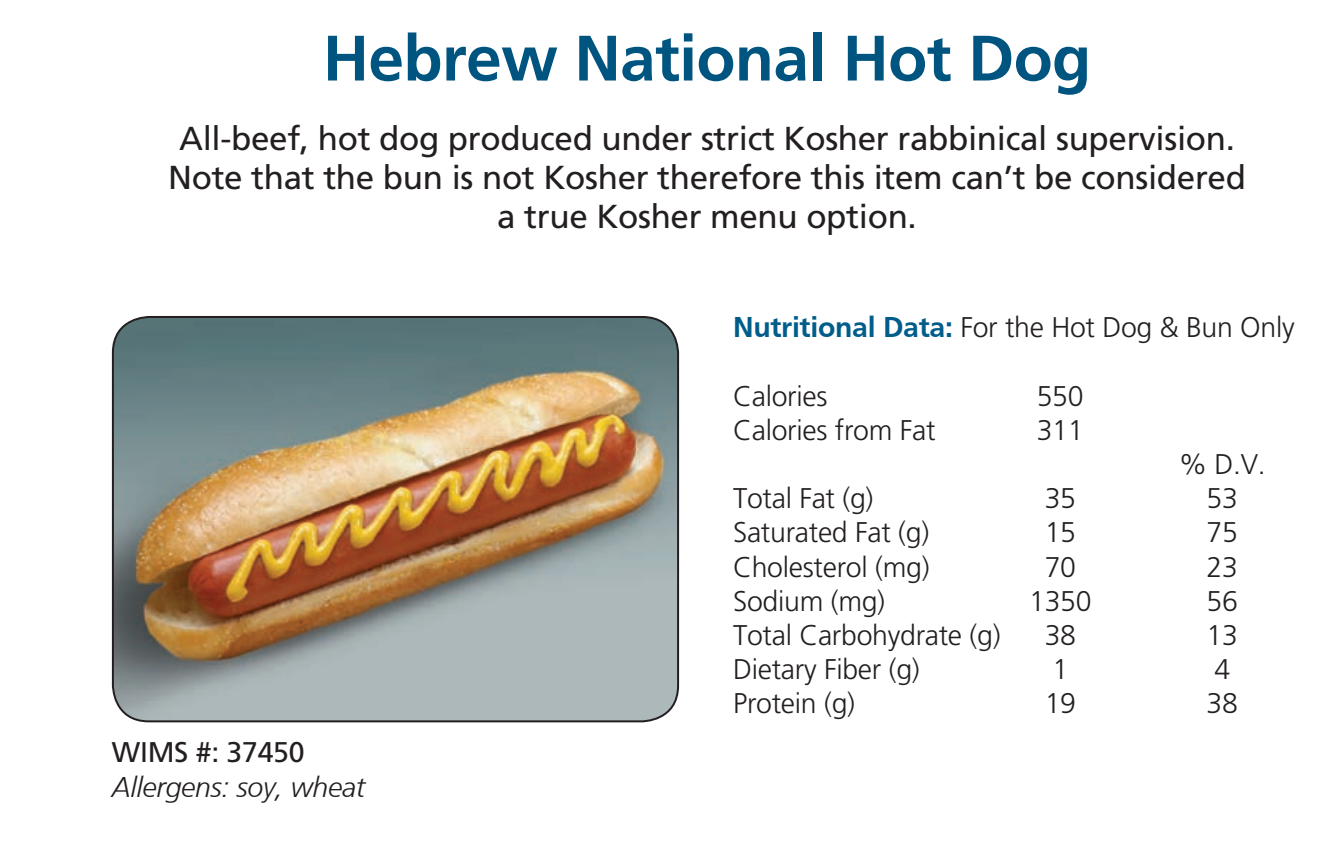
<style>
.page{position:relative;width:1331px;height:854px;background:#fff}
.page>*{position:absolute;margin:0;border:0;box-sizing:border-box;transform-origin:0 0}
.t1{font:700 63.9px "Frutiger 65";letter-spacing:-.01em;color:#005480}
.t2{font:33.3px/39px "Frutiger";letter-spacing:-.01em;color:#231f20;text-align:center}
.t3{font:300 28.5px "Frutiger";letter-spacing:-.01em;color:#231f20}
.t4{font:italic 300 28.5px "Frutiger";letter-spacing:-.01em;color:#231f20}
.t5{font:28.5px "Frutiger";letter-spacing:-.01em;color:#231f20}
.s1{font-family:"Frutiger 65";font-weight:700;color:#005d8a}
</style>
<div class="page">
<img style="left:113px;top:317px;width:565px;height:404px">
<div style="left:112px;top:316px;width:567px;height:406px;border:2px solid #231f20;border-radius:36px"></div>
<h1 class="t1" style="left:323px;top:21px;width:770px">Hebrew National Hot Dog</h1>
<p class="t2" style="left:168px;top:119px;width:1079px">All-beef, hot dog produced under strict Kosher rabbinical supervision.<br>Note that the bun is not Kosher therefore this item can’t be considered a true Kosher menu option.</p>
<p class="t3" style="left:733px;top:311px;width:563px"><span class="s1">Nutritional Data:</span> For the Hot Dog &amp; Bun Only</p>
<p class="t3" style="left:733px;top:379px;width:96px">Calories</p>
<p class="t3" style="left:1036px;top:379px;width:48px">550</p>
<p class="t3" style="left:733px;top:413px;width:204px">Calories from Fat</p>
<p class="t3" style="left:1036px;top:413px;width:48px">311</p>
<p class="t3" style="left:1178px;top:447px;width:89px">% D.V.</p>
<p class="t5" style="left:112px;top:735px;width:194px">WIMS #: 37450</p>
<p class="t4" style="left:112px;top:770px;width:255px">Allergens: soy, wheat</p>
<p class="t3" style="left:733px;top:482px;width:142px">Total Fat (g)</p>
<p class="t3" style="left:1044px;top:482px;width:33px">35</p>
<p class="t3" style="left:1206px;top:482px;width:33px">53</p>
<p class="t3" style="left:733px;top:516px;width:198px">Saturated Fat (g)</p>
<p class="t3" style="left:1044px;top:516px;width:33px">15</p>
<p class="t3" style="left:1206px;top:516px;width:33px">75</p>
<p class="t3" style="left:733px;top:550px;width:198px">Cholesterol (mg)</p>
<p class="t3" style="left:1044px;top:550px;width:33px">70</p>
<p class="t3" style="left:1206px;top:550px;width:33px">23</p>
<p class="t3" style="left:733px;top:584px;width:154px">Sodium (mg)</p>
<p class="t3" style="left:1029px;top:584px;width:64px">1350</p>
<p class="t3" style="left:1206px;top:584px;width:33px">56</p>
<p class="t3" style="left:733px;top:618px;width:269px">Total Carbohydrate (g)</p>
<p class="t3" style="left:1044px;top:618px;width:33px">38</p>
<p class="t3" style="left:1206px;top:618px;width:33px">13</p>
<p class="t3" style="left:733px;top:652px;width:188px">Dietary Fiber (g)</p>
<p class="t3" style="left:1052px;top:652px;width:17px">1</p>
<p class="t3" style="left:1214px;top:652px;width:17px">4</p>
<p class="t3" style="left:733px;top:686px;width:124px">Protein (g)</p>
<p class="t3" style="left:1044px;top:686px;width:33px">19</p>
<p class="t3" style="left:1206px;top:686px;width:33px">38</p>
</div>
